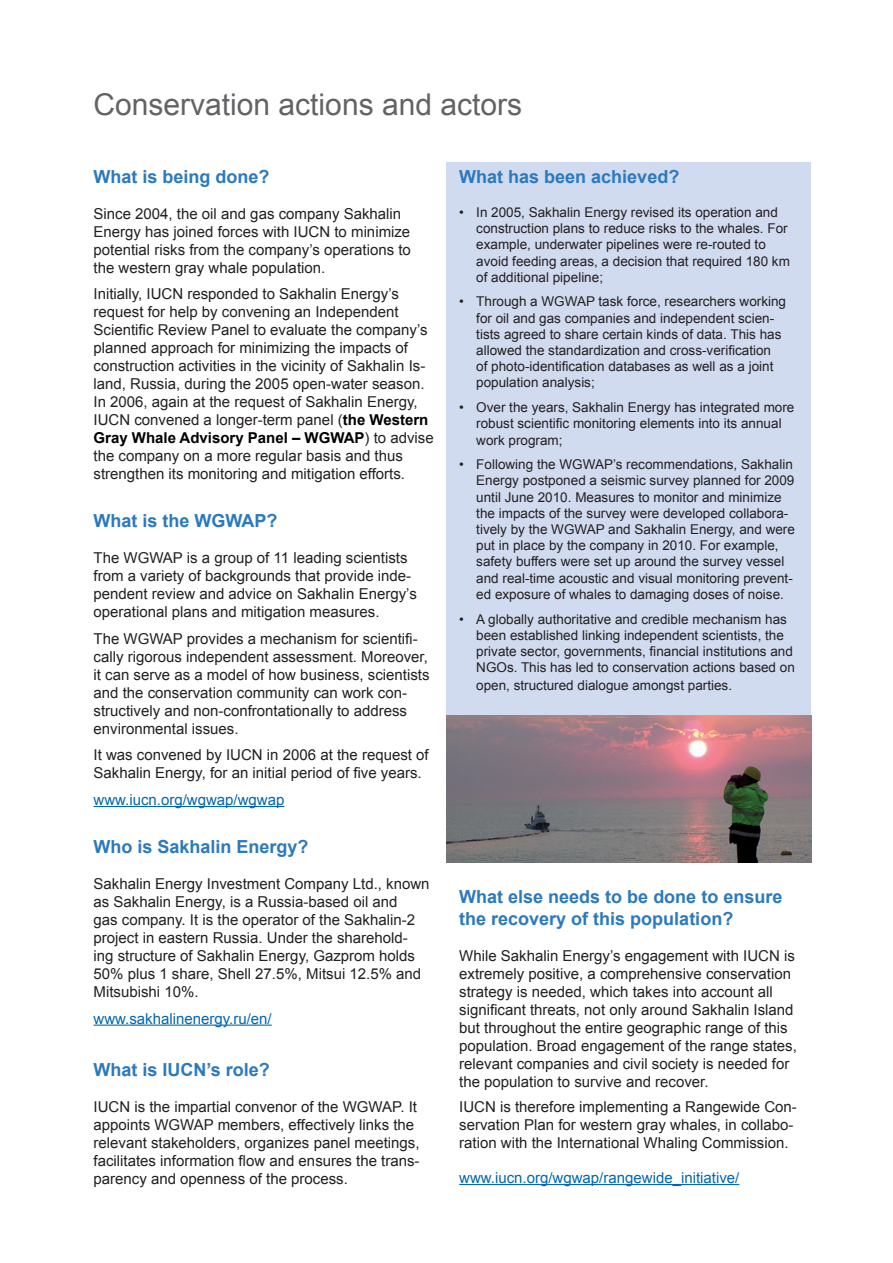
<style>
.page{position:relative;width:893px;height:1263px;background:#fff}
.page>*{position:absolute;margin:0;border:0;box-sizing:border-box;transform-origin:0 0}
.t1{font:30px "Arial";color:#636366}
.Basic_content{font:700 18px/21.6px "Arial";color:#2b79be}
.Basic_content-2{font:15px/18px "Arial";color:#231f20}
.t2{font:15px "Arial";color:#0166b3}
.t3{font:13.5px/16.2px "Arial";color:#231f20}
.s1{font-weight:700;color:#000}
</style>
<div class="page">
<div style="left:446px;top:162px;width:365px;height:639px;background:#d1dbef"></div>
<hr style="left:459px;top:1184px;width:280px;height:1px;background:#0166b3">
<hr style="left:94px;top:806px;width:190px;height:1px;background:#0166b3">
<hr style="left:94px;top:1024px;width:178px;height:2px;background:#0166b3">
<img style="left:446px;top:715px;width:365px;height:148px">
<p class="t1" style="left:94px;top:85px;width:430px">Conservation actions and actors</p>
<p class="Basic_content" style="left:94px;top:166px;width:178px">What is being done?</p>
<p class="Basic_content-2" style="left:94px;top:205px;width:319px">Since 2004, the oil and gas company Sakhalin Energy has joined forces with IUCN to minimize potential risks from the company’s operations to the western gray whale population.</p>
<p class="Basic_content-2" style="left:94px;top:285px;width:342px">Initially, IUCN responded to Sakhalin Energy’s request for help by convening an Independent Scientific Review Panel to evaluate the company’s planned approach for minimizing the impacts of construction activities in the vicinity of Sakhalin Is&shy;land, Russia, during the 2005 open-water season.<br>In 2006, again at the request of Sakhalin Energy, IUCN convened a longer-term panel (<span class="s1">the Western Gray Whale Advisory Panel – WGWAP</span>) to advise the company on a more regular basis and thus strengthen its monitoring and mitigation efforts.</p>
<p class="Basic_content" style="left:94px;top:511px;width:185px">What is the WGWAP?</p>
<p class="Basic_content-2" style="left:94px;top:549px;width:325px">The WGWAP is a group of 11 leading scientists from a variety of backgrounds that provide inde&shy;pendent review and advice on Sakhalin Energy’s operational plans and mitigation measures.</p>
<p class="Basic_content-2" style="left:94px;top:630px;width:337px">The WGWAP provides a mechanism for scientifi&shy;cally rigorous independent assessment. Moreover, it can serve as a model of how business, scientists and the conservation community can work con&shy;structively and non-confrontationally to address environmental issues.</p>
<p class="Basic_content-2" style="left:94px;top:746px;width:337px">It was convened by IUCN in 2006 at the request of<br>Sakhalin Energy, for an initial period of five years.</p>
<p class="t2" style="left:94px;top:790px;width:192px">www.iucn.org/wgwap/wgwap</p>
<p class="Basic_content" style="left:94px;top:836px;width:217px">Who is Sakhalin Energy?</p>
<p class="Basic_content-2" style="left:94px;top:875px;width:337px">Sakhalin Energy Investment Company Ltd., known as Sakhalin Energy, is a Russia-based oil and<br>gas company. It is the operator of the Sakhalin-2 project in eastern Russia. Under the sharehold&shy;ing structure of Sakhalin Energy, Gazprom holds 50% plus 1 share, Shell 27.5%, Mitsui 12.5% and Mitsubishi 10%.</p>
<p class="t2" style="left:94px;top:1008px;width:180px">www.sakhalinenergy.ru/en/</p>
<p class="Basic_content" style="left:94px;top:1059px;width:178px">What is IUCN’s role?</p>
<p class="Basic_content-2" style="left:94px;top:1098px;width:327px">IUCN is the impartial convenor of the WGWAP. It appoints WGWAP members, effectively links the relevant stakeholders, organizes panel meetings, facilitates information flow and ensures the trans&shy;parency and openness of the process.</p>
<p class="Basic_content" style="left:459px;top:166px;width:222px">What has been achieved?</p>
<p class="t3" style="left:476px;top:204px;width:315px;text-indent:-17px">• In 2005, Sakhalin Energy revised its operation and construction plans to reduce risks to the whales. For example, underwater pipelines were re-routed to avoid feeding areas, a decision that required 180 km of additional pipeline;</p>
<p class="t3" style="left:476px;top:294px;width:311px;text-indent:-17px">• Through a WGWAP task force, researchers working for oil and gas companies and independent scien&shy;tists agreed to share certain kinds of data. This has allowed the standardization and cross-verification<br>of photo-identification databases as well as a joint population analysis;</p>
<p class="t3" style="left:476px;top:399px;width:320px;text-indent:-17px">• Over the years, Sakhalin Energy has integrated more robust scientific monitoring elements into its annual work program;</p>
<p class="t3" style="left:476px;top:457px;width:320px;text-indent:-17px">• Following the WGWAP’s recommendations, Sakhalin Energy postponed a seismic survey planned for 2009 until June 2010. Measures to monitor and minimize the impacts of the survey were developed collabora&shy;tively by the WGWAP and Sakhalin Energy, and were put in place by the company in 2010. For example, safety buffers were set up around the survey vessel and real-time acoustic and visual monitoring prevent&shy;ed exposure of whales to damaging doses of noise.</p>
<p class="t3" style="left:476px;top:611px;width:320px;text-indent:-17px">• A globally authoritative and credible mechanism has been established linking independent scientists, the private sector, governments, financial institutions and NGOs. This has led to conservation actions based on</p>
<p class="t3" style="left:476px;top:677px;width:257px">open, structured dialogue amongst parties.</p>
<p class="Basic_content" style="left:459px;top:886px;width:325px">What else needs to be done to ensure the recovery of this population?</p>
<p class="Basic_content-2" style="left:459px;top:946px;width:339px">While Sakhalin Energy’s engagement with IUCN is extremely positive, a comprehensive conservation strategy is needed, which takes into account all significant threats, not only around Sakhalin Island but throughout the entire geographic range of this population. Broad engagement of the range states, relevant companies and civil society is needed for the population to survive and recover.</p>
<p class="Basic_content-2" style="left:459px;top:1098px;width:339px">IUCN is therefore implementing a Rangewide Con&shy;servation Plan for western gray whales, in collabo&shy;ration with the International Whaling Commission.</p>
<p class="t2" style="left:459px;top:1168px;width:282px">www.iucn.org/wgwap/rangewide_initiative/</p>
</div>
